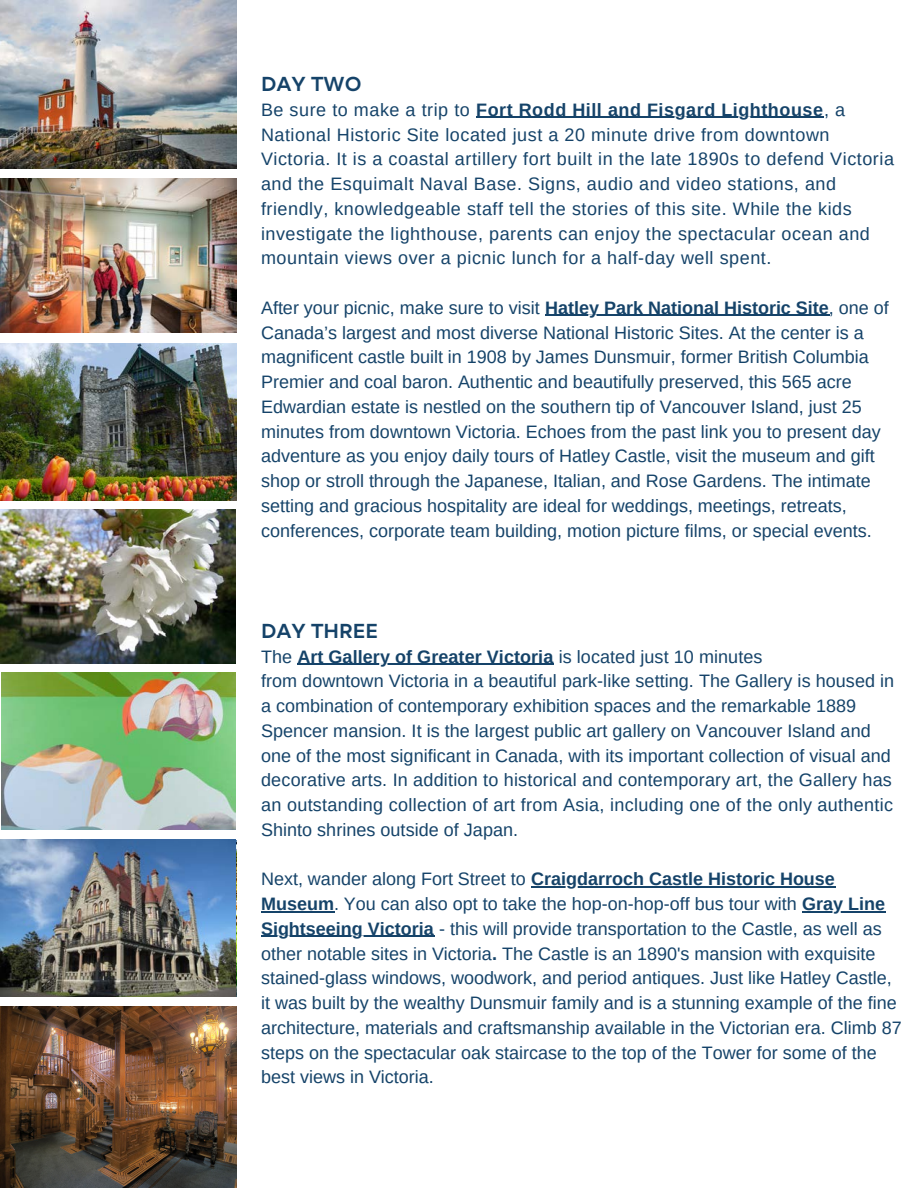
<style>
.page{position:relative;width:918px;height:1188px;background:#fff}
.page>*{position:absolute;margin:0;border:0;box-sizing:border-box;transform-origin:0 0}
.t1{font:700 19.5px "Qualion";color:#154369}
.t2{font:18px/24.8px "Arimo";color:#154369}
.t3{font:18px/24.8px "Arimo";letter-spacing:.03em;color:#154369}
.t4{font:18px "Arimo";letter-spacing:.02em;color:#154369}
.t5{font:700 18px "Arimo";letter-spacing:.005em;color:#154369}
.s1{font-weight:700}
.s2{font-weight:400}
</style>
<div class="page">
<img style="left:1px;top:839px;width:235px;height:158px">
<img style="left:1px;top:673px;width:234px;height:156px">
<img style="left:0;top:343px;width:236px;height:158px">
<img style="left:0;top:179px;width:236px;height:154px">
<img style="left:0;top:0;width:237px;height:169px">
<img style="left:1px;top:509px;width:235px;height:154px">
<img style="left:0;top:1007px;width:237px;height:181px">
<hr style="left:476px;top:117px;width:348px;height:1px;background:#154369">
<hr style="left:545px;top:315px;width:284px;height:1px;background:#154369">
<hr style="left:297px;top:664px;width:257px;height:1px;background:#154369">
<hr style="left:531px;top:886px;width:304px;height:2px;background:#154369">
<hr style="left:261px;top:911px;width:73px;height:1px;background:#154369">
<hr style="left:802px;top:911px;width:83px;height:1px;background:#154369">
<hr style="left:261px;top:936px;width:173px;height:1px;background:#154369">
<p class="t1" style="left:261px;top:72px;width:102px">DAY TWO</p>
<p class="t3" style="left:261px;top:97px;width:635px">Be sure to make a trip to <span class="s1">Fort Rodd Hill and Fisgard Lighthouse</span>, a National Historic Site located just a 20 minute drive from downtown Victoria. It is a coastal artillery fort built in the late 1890s to defend Victoria and the Esquimalt Naval Base. Signs, audio and video stations, and friendly, knowledgeable staff tell the stories of this site. While the kids investigate the lighthouse, parents can enjoy the spectacular ocean and mountain views over a picnic lunch for a half-day well spent.</p>
<p class="t2" style="left:261px;top:295px;width:629px">After your picnic, make sure to visit <span class="s1">Hatley Park National Historic Site</span>, one of Canada’s largest and most diverse National Historic Sites. At the center is a magnificent castle built in 1908 by James Dunsmuir, former British Columbia Premier and coal baron. Authentic and beautifully preserved, this 565 acre Edwardian estate is nestled on the southern tip of Vancouver Island, just 25 minutes from downtown Victoria. Echoes from the past link you to present day adventure as you enjoy daily tours of Hatley Castle, visit the museum and gift shop or stroll through the Japanese, Italian, and Rose Gardens. The intimate setting and gracious hospitality are ideal for weddings, meetings, retreats, conferences, corporate team building, motion picture films, or special events.</p>
<p class="t1" style="left:261px;top:619px;width:118px">DAY THREE</p>
<p class="t5" style="left:261px;top:646px;width:503px"><span class="s2">The</span> Art Gallery of Greater Victoria <span class="s2">is located just 10 minutes</span></p>
<p class="t2" style="left:261px;top:669px;width:635px">from downtown Victoria in a beautiful park-like setting. The Gallery is housed in</p>
<p class="t2" style="left:261px;top:693px;width:597px">a combination of contemporary exhibition spaces and the remarkable 1889</p>
<p class="t2" style="left:261px;top:718px;width:631px">Spencer mansion. It is the largest public art gallery on Vancouver Island and one of the most significant in Canada, with its important collection of visual and</p>
<p class="t2" style="left:261px;top:768px;width:632px">decorative arts. In addition to historical and contemporary art, the Gallery has</p>
<p class="t4" style="left:261px;top:795px;width:634px">an outstanding collection of art from Asia, including one of the only authentic</p>
<p class="t2" style="left:261px;top:817px;width:259px">Shinto shrines outside of Japan.</p>
<p class="t2" style="left:261px;top:867px;width:642px">Next, wander along Fort Street to <span class="s1">Craigdarroch Castle Historic House Museum</span>. You can also opt to take the hop-on-hop-off bus tour with <span class="s1">Gray Line Sightseeing Victoria</span> - this will provide transportation to the Castle, as well as other notable sites in Victoria<span class="s1">.</span> The Castle is an 1890's mansion with exquisite stained-glass windows, woodwork, and period antiques. Just like Hatley Castle, it was built by the wealthy Dunsmuir family and is a stunning example of the fine architecture, materials and craftsmanship available in the Victorian era. Climb 87 steps on the spectacular oak staircase to the top of the Tower for some of the best views in Victoria.</p>
</div>
